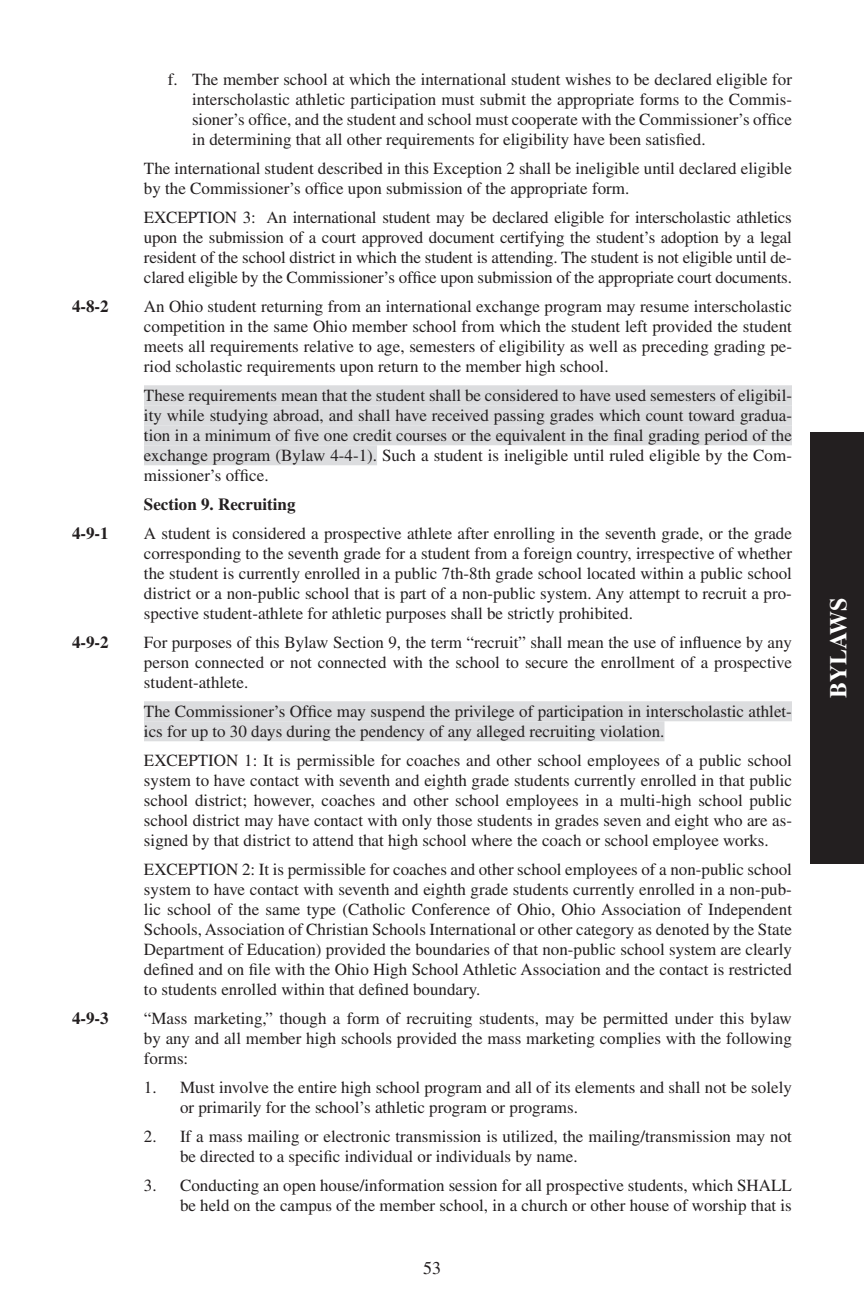
<style>
.page{position:relative;width:864px;height:1296px;background:#fff}
.page>*{position:absolute;margin:0;border:0;box-sizing:border-box;transform-origin:0 0}
.t1{font:700 24px "Times";color:#fff}
.t2{font:18px "Times";color:#231f20}
.t3{font:17px/20px "Times";color:#231f20;text-align:justify}
.t4{font:700 17px "Times";color:#231f20}
</style>
<div class="page">
<div style="left:810px;top:432px;width:54px;height:432px;background:#231f20"></div>
<div style="left:144px;top:385px;width:648px;height:20px;background:#dcdddf"></div>
<div style="left:144px;top:405px;width:648px;height:20px;background:#dcdddf"></div>
<div style="left:144px;top:425px;width:648px;height:20px;background:#dcdddf"></div>
<div style="left:144px;top:445px;width:233px;height:20px;background:#dcdddf"></div>
<div style="left:144px;top:701px;width:648px;height:20px;background:#dcdddf"></div>
<div style="left:144px;top:721px;width:520px;height:20px;background:#dcdddf"></div>
<p class="t3" style="left:192px;top:70px;width:602px;text-indent:-24px">f. The member school at which the international student wishes to be declared eligible for interscholastic athletic participation must submit the appropriate forms to the Commis&shy;sioner’s office, and the student and school must cooperate with the Commissioner’s office in determining that all other requirements for eligibility have been satisfied.</p>
<p class="t3" style="left:144px;top:158px;width:649px">The international student described in this Exception 2 shall be ineligible until declared eligible by the Commissioner’s office upon submission of the appropriate form.</p>
<p class="t3" style="left:144px;top:207px;width:650px">EXCEPTION 3: An international student may be declared eligible for interscholastic athletics upon the submission of a court approved document certifying the student’s adoption by a legal resident of the school district in which the student is attending. The student is not eligible until de&shy;clared eligible by the Commissioner’s office upon submission of the appropriate court documents.</p>
<p class="t4" style="left:72px;top:296px;width:38px">4-8-2</p>
<p class="t3" style="left:144px;top:296px;width:650px">An Ohio student returning from an international exchange program may resume interscholastic competition in the same Ohio member school from which the student left provided the student meets all requirements relative to age, semesters of eligibility as well as preceding grading pe&shy;riod scholastic requirements upon return to the member high school.</p>
<p class="t3" style="left:144px;top:385px;width:650px">These requirements mean that the student shall be considered to have used semesters of eligibil&shy;ity while studying abroad, and shall have received passing grades which count toward gradua&shy;tion in a minimum of five one credit courses or the equivalent in the final grading period of the exchange program (Bylaw 4-4-1). Such a student is ineligible until ruled eligible by the Com&shy;missioner’s office.</p>
<p class="t4" style="left:144px;top:494px;width:153px">Section 9. Recruiting</p>
<p class="t4" style="left:72px;top:523px;width:38px">4-9-1</p>
<p class="t3" style="left:144px;top:523px;width:650px">A student is considered a prospective athlete after enrolling in the seventh grade, or the grade corresponding to the seventh grade for a student from a foreign country, irrespective of whether the student is currently enrolled in a public 7th-8th grade school located within a public school district or a non-public school that is part of a non-public system. Any attempt to recruit a pro&shy;spective student-athlete for athletic purposes shall be strictly prohibited.</p>
<p class="t4" style="left:72px;top:632px;width:38px">4-9-2</p>
<p class="t3" style="left:144px;top:632px;width:649px">For purposes of this Bylaw Section 9, the term “recruit” shall mean the use of influence by any person connected or not connected with the school to secure the enrollment of a prospective student-athlete.</p>
<p class="t3" style="left:144px;top:701px;width:649px">The Commissioner’s Office may suspend the privilege of participation in interscholastic athlet&shy;ics for up to 30 days during the pendency of any alleged recruiting violation.</p>
<p class="t3" style="left:144px;top:750px;width:650px">EXCEPTION 1: It is permissible for coaches and other school employees of a public school system to have contact with seventh and eighth grade students currently enrolled in that public school district; however, coaches and other school employees in a multi-high school public school district may have contact with only those students in grades seven and eight who are as&shy;signed by that district to attend that high school where the coach or school employee works.</p>
<p class="t3" style="left:144px;top:859px;width:650px">EXCEPTION 2: It is permissible for coaches and other school employees of a non-public school system to have contact with seventh and eighth grade students currently enrolled in a non-pub&shy;lic school of the same type (Catholic Conference of Ohio, Ohio Association of Independent Schools, Association of Christian Schools International or other category as denoted by the State Department of Education) provided the boundaries of that non-public school system are clearly defined and on file with the Ohio High School Athletic Association and the contact is restricted to students enrolled within that defined boundary.</p>
<p class="t4" style="left:72px;top:1008px;width:38px">4-9-3</p>
<p class="t3" style="left:144px;top:1008px;width:649px">“Mass marketing,” though a form of recruiting students, may be permitted under this bylaw by any and all member high schools provided the mass marketing complies with the following forms:</p>
<p class="t3" style="left:180px;top:1077px;width:613px;text-indent:-36px">1. Must involve the entire high school program and all of its elements and shall not be solely or primarily for the school’s athletic program or programs.</p>
<p class="t3" style="left:180px;top:1126px;width:613px;text-indent:-36px">2. If a mass mailing or electronic transmission is utilized, the mailing/transmission may not be directed to a specific individual or individuals by name.</p>
<p class="t3" style="left:144px;top:1175px;width:649px;text-align:right">3. Conducting an open house/information session for all prospective students, which SHALL be held on the campus of the member school, in a church or other house of worship that is</p>
<p class="t2" style="left:423px;top:1258px;width:19px">53</p>
<h1 class="t1" style="left:824px;top:698px;width:102px;rotate:-90deg">BYLAWS</h1>
</div>
